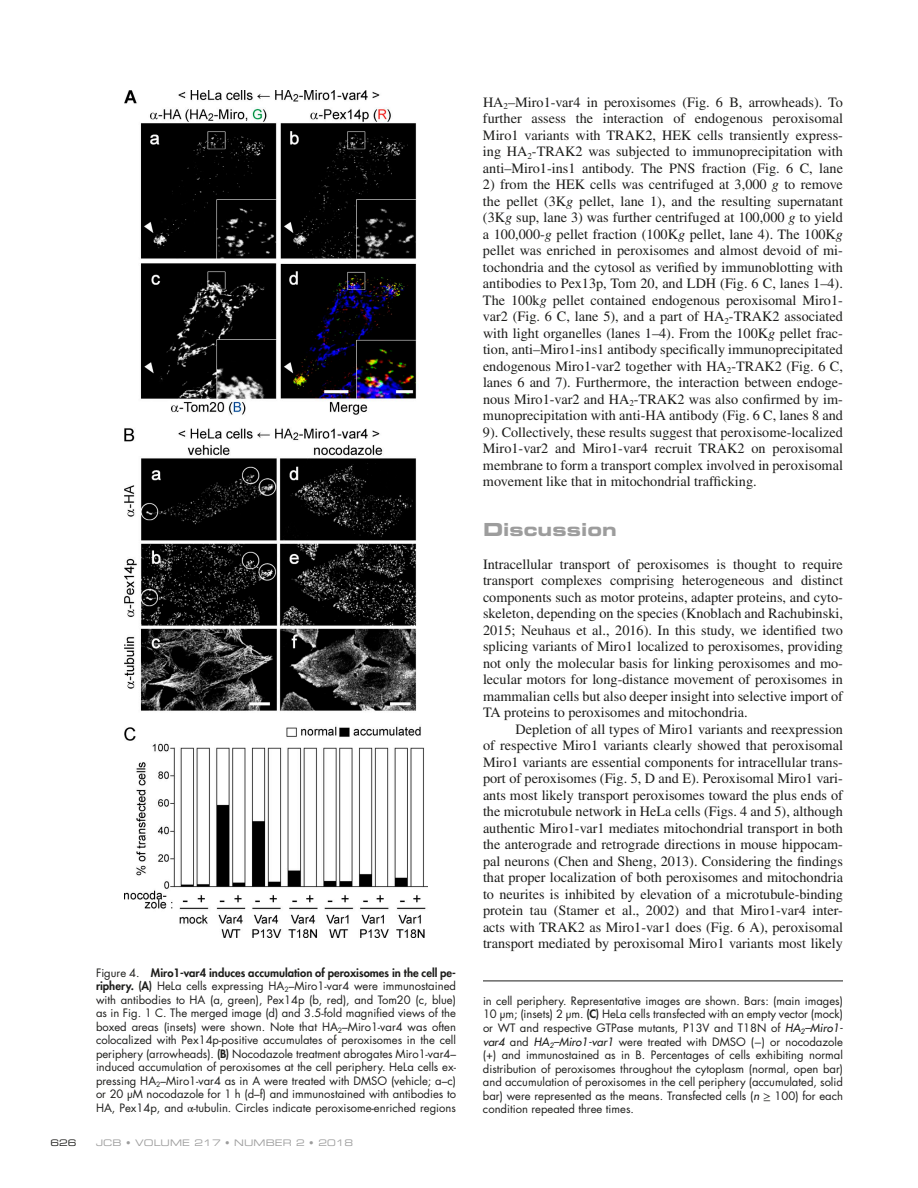
<style>
.page{position:relative;width:918px;height:1188px;background:#fff}
.page>*{position:absolute;margin:0;border:0;box-sizing:border-box;transform-origin:0 0}
.t1{font:18px "Eurostile LT Std Bold Ex 2";letter-spacing:.005em;color:#9d9d9d}
.t2{font:14.25px/16.5px "Times LT Std";color:#1d1d1b;text-align:justify}
.t3{font:11.25px/13.5px "Futura Std";color:#1d1d1b;text-align:justify}
.t4{font:9px "Eurostile LT Std Ex 2";letter-spacing:.01em;color:#9d9d9d}
.t5{font:9px "Eurostile LT Std Ex 2";color:#1d1d1b}
.s1{font-weight:800}
.s2{font-family:"STIX General"}
.s3{font-style:italic}
.s4{font-weight:500;font-style:italic}
</style>
<div class="page">
<img style="left:125px;top:90px;width:302px;height:847px">
<hr style="left:483px;top:981px;width:360px;height:1px;background:#1d1d1b">
<p class="t3" style="left:96px;top:966px;width:362px">Figure 4. <span class="s1">Miro1-var4 induces accumulation of peroxisomes in the cell pe&shy;riphery. (A)</span> HeLa cells expressing HA<sub>2</sub>–Miro1-var4 were immunostained with antibodies to HA (a, green), Pex14p (b, red), and Tom20 (c, blue) as in Fig. 1 C. The merged image (d) and 3.5-fold magnified views of the boxed areas (insets) were shown. Note that HA<sub>2</sub>–Miro1-var4 was often colocalized with Pex14p-positive accumulates of peroxisomes in the cell periphery (arrowheads). <span class="s1">(B)</span> Nocodazole treatment abrogates Miro1-var4– induced accumulation of peroxisomes at the cell periphery. HeLa cells ex&shy;pressing HA<sub>2</sub>–Miro1-var4 as in A were treated with DMSO (vehicle; a–c) or 20 µM nocodazole for 1 h (d–f) and immunostained with antibodies to HA, Pex14p, and <span class="s2">α</span>-tubulin. Circles indicate peroxisome-enriched regions</p>
<p class="t5" style="left:50px;top:1136px;width:28px">626</p>
<p class="t4" style="left:96px;top:1136px;width:259px">JCB • VOLUME 217 • NUMBER 2 • 2018</p>
<p class="t2" style="left:483px;top:93px;width:362px">HA<sub>2</sub>–Miro1-var4 in peroxisomes (Fig. 6 B, arrowheads). To further assess the interaction of endogenous peroxisomal Miro1 variants with TRAK2, HEK cells transiently express&shy;ing HA<sub>2</sub>-TRAK2 was subjected to immunoprecipitation with anti–Miro1-ins1 antibody. The PNS fraction (Fig. 6 C, lane</p>
<p class="t2" style="left:483px;top:176px;width:362px">2) from the HEK cells was centrifuged at 3,000 <span class="s3">g</span> to remove the pellet (3K<span class="s3">g</span> pellet, lane 1), and the resulting supernatant (3K<span class="s3">g</span> sup, lane 3) was further centrifuged at 100,000 <span class="s3">g</span> to yield a 100,000-<span class="s3">g</span> pellet fraction (100K<span class="s3">g</span> pellet, lane 4). The 100K<span class="s3">g </span>pellet was enriched in peroxisomes and almost devoid of mi&shy;tochondria and the cytosol as verified by immunoblotting with antibodies to Pex13p, Tom 20, and LDH (Fig. 6 C, lanes 1–4).<br>The 100k<span class="s3">g</span> pellet contained endogenous peroxisomal Miro1- var2 (Fig. 6 C, lane 5), and a part of HA<sub>2</sub>-TRAK2 associated with light organelles (lanes 1–4). From the 100K<span class="s3">g</span> pellet frac&shy;tion, anti–Miro1-ins1 antibody specifically immunoprecipitated endogenous Miro1-var2 together with HA<sub>2</sub>-TRAK2 (Fig. 6 C, lanes 6 and 7). Furthermore, the interaction between endoge&shy;nous Miro1-var2 and HA<sub>2</sub>-TRAK2 was also confirmed by im&shy;munoprecipitation with anti-HA antibody (Fig. 6 C, lanes 8 and 9). Collectively, these results suggest that peroxisome-localized Miro1-var2 and Miro1-var4 recruit TRAK2 on peroxisomal membrane to form a transport complex involved in peroxisomal movement like that in mitochondrial trafficking.</p>
<p class="t1" style="left:483px;top:516px;width:135px">Discussion</p>
<p class="t2" style="left:483px;top:555px;width:362px">Intracellular transport of peroxisomes is thought to require transport complexes comprising heterogeneous and distinct components such as motor proteins, adapter proteins, and cyto&shy;skeleton, depending on the species (Knoblach and Rachubinski, 2015; Neuhaus et al., 2016). In this study, we identified two splicing variants of Miro1 localized to peroxisomes, providing not only the molecular basis for linking peroxisomes and mo&shy;lecular motors for long-distance movement of peroxisomes in mammalian cells but also deeper insight into selective import of TA proteins to peroxisomes and mitochondria.</p>
<p class="t2" style="left:483px;top:720px;width:362px;text-indent:32px">Depletion of all types of Miro1 variants and reexpression of respective Miro1 variants clearly showed that peroxisomal Miro1 variants are essential components for intracellular trans&shy;port of peroxisomes (Fig. 5, D and E). Peroxisomal Miro1 vari&shy;ants most likely transport peroxisomes toward the plus ends of the microtubule network in HeLa cells (Figs. 4 and 5), although authentic Miro1-var1 mediates mitochondrial transport in both the anterograde and retrograde directions in mouse hippocam&shy;pal neurons (Chen and Sheng, 2013). Considering the findings that proper localization of both peroxisomes and mitochondria to neurites is inhibited by elevation of a microtubule-binding protein tau (Stamer et al., 2002) and that Miro1-var4 inter&shy;acts with TRAK2 as Miro1-var1 does (Fig. 6 A), peroxisomal transport mediated by peroxisomal Miro1 variants most likely</p>
<p class="t3" style="left:483px;top:994px;width:362px">in cell periphery. Representative images are shown. Bars: (main images)<br>10 µm; (insets) 2 µm. <span class="s1">(C)</span> HeLa cells transfected with an empty vector (mock) or WT and respective GTPase mutants, P13V and T18N of <span class="s4">HA</span><sub>2</sub><span class="s4">–Miro1- var4</span> and <span class="s4">HA</span><sub>2</sub><span class="s4">–Miro1-var1</span> were treated with DMSO (<span class="s2">−</span>) or nocodazole (+) and immunostained as in B. Percentages of cells exhibiting normal distribution of peroxisomes throughout the cytoplasm (normal, open bar) and accumulation of peroxisomes in the cell periphery (accumulated, solid bar) were represented as the means. Transfected cells (<span class="s4">n</span> <span class="s2">≥</span> 100) for each condition repeated three times.</p>
</div>
